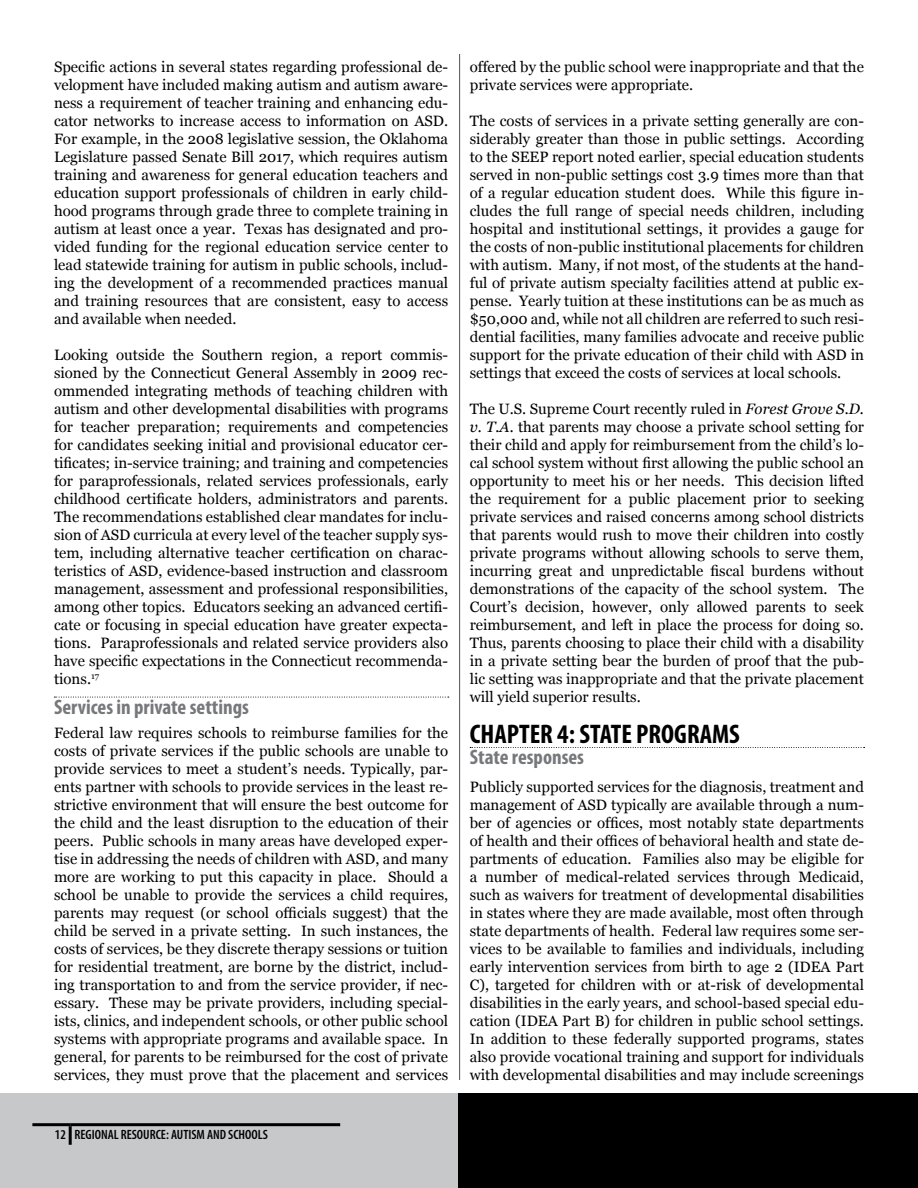
<style>
.page{position:relative;width:918px;height:1188px;background:#fff}
.page>*{position:absolute;margin:0;border:0;box-sizing:border-box;transform-origin:0 0}
.t1{font:700 condensed 27px "Myriad Pro";color:#000}
.t2{font:700 condensed 21px "Myriad Pro";color:#77787b}
.t3{font:15px/18px "Georgia";color:#000;text-align:justify}
.t4{font:600 condensed 13.5px "Myriad Pro";color:#000}
.s1{font-style:italic}
</style>
<div class="page">
<hr style="left:459px;top:54px;width:1px;height:1026px;background:#636466">
<div style="left:0;top:1094px;width:464px;height:94px;background:#c7c8ca"></div>
<div style="left:459px;top:1094px;width:459px;height:94px;background:#000"></div>
<hr style="left:32px;top:1123px;width:38px;height:3px;background:#000">
<hr style="left:70px;top:1123px;width:270px;height:3px;background:#000">
<hr style="left:69px;top:1126px;width:3px;height:19px;background:#000">
<svg style="left:54px;top:697px;width:395px;height:1px"></svg>
<svg style="left:470px;top:747px;width:395px;height:1px"></svg>
<p class="t3" style="left:54px;top:58px;width:396px">Specific actions in several states regarding professional de&shy;velopment have included making autism and autism aware&shy;ness a requirement of teacher training and enhancing edu&shy;cator networks to increase access to information on ASD.<br>For example, in the 2008 legislative session, the Oklahoma Legislature passed Senate Bill 2017, which requires autism training and awareness for general education teachers and education support professionals of children in early child&shy;hood programs through grade three to complete training in autism at least once a year. Texas has designated and pro&shy;vided funding for the regional education service center to lead statewide training for autism in public schools, includ&shy;ing the development of a recommended practices manual and training resources that are consistent, easy to access and available when needed.</p>
<p class="t3" style="left:54px;top:346px;width:396px">Looking outside the Southern region, a report commis&shy;sioned by the Connecticut General Assembly in 2009 rec&shy;ommended integrating methods of teaching children with autism and other developmental disabilities with programs for teacher preparation; requirements and competencies for candidates seeking initial and provisional educator cer&shy;tificates; in-service training; and training and competencies for paraprofessionals, related services professionals, early childhood certificate holders, administrators and parents.<br>The recommendations established clear mandates for inclu&shy;sion of ASD curricula at every level of the teacher supply sys&shy;tem, including alternative teacher certification on charac&shy;teristics of ASD, evidence-based instruction and classroom management, assessment and professional responsibilities, among other topics. Educators seeking an advanced certifi&shy;cate or focusing in special education have greater expecta&shy;tions. Paraprofessionals and related service providers also have specific expectations in the Connecticut recommenda&shy;tions.<sup>17</sup></p>
<h2 class="t2" style="left:54px;top:694px;width:196px">Services in private settings</h2>
<p class="t3" style="left:54px;top:724px;width:396px">Federal law requires schools to reimburse families for the costs of private services if the public schools are unable to provide services to meet a student’s needs. Typically, par&shy;ents partner with schools to provide services in the least re&shy;strictive environment that will ensure the best outcome for the child and the least disruption to the education of their peers. Public schools in many areas have developed exper&shy;tise in addressing the needs of children with ASD, and many more are working to put this capacity in place. Should a school be unable to provide the services a child requires, parents may request (or school officials suggest) that the child be served in a private setting. In such instances, the costs of services, be they discrete therapy sessions or tuition for residential treatment, are borne by the district, includ&shy;ing transportation to and from the service provider, if nec&shy;essary. These may be private providers, including special&shy;ists, clinics, and independent schools, or other public school systems with appropriate programs and available space. In general, for parents to be reimbursed for the cost of private services, they must prove that the placement and services</p>
<p class="t4" style="left:55px;top:1126px;width:214px">12 REGIONAL RESOURCE: AUTISM AND SCHOOLS</p>
<p class="t3" style="left:470px;top:58px;width:396px">offered by the public school were inappropriate and that the private services were appropriate.</p>
<p class="t3" style="left:470px;top:112px;width:396px">The costs of services in a private setting generally are con&shy;siderably greater than those in public settings. According to the SEEP report noted earlier, special education students served in non-public settings cost 3.9 times more than that of a regular education student does. While this figure in&shy;cludes the full range of special needs children, including hospital and institutional settings, it provides a gauge for the costs of non-public institutional placements for children with autism. Many, if not most, of the students at the hand&shy;ful of private autism specialty facilities attend at public ex&shy;pense. Yearly tuition at these institutions can be as much as $50,000 and, while not all children are referred to such resi&shy;dential facilities, many families advocate and receive public support for the private education of their child with ASD in settings that exceed the costs of services at local schools.</p>
<p class="t3" style="left:470px;top:400px;width:396px">The U.S. Supreme Court recently ruled in <span class="s1">Forest Grove S.D. v. T.A.</span> that parents may choose a private school setting for their child and apply for reimbursement from the child’s lo&shy;cal school system without first allowing the public school an opportunity to meet his or her needs. This decision lifted the requirement for a public placement prior to seeking private services and raised concerns among school districts that parents would rush to move their children into costly private programs without allowing schools to serve them, incurring great and unpredictable fiscal burdens without demonstrations of the capacity of the school system. The Court’s decision, however, only allowed parents to seek reimbursement, and left in place the process for doing so.<br>Thus, parents choosing to place their child with a disability in a private setting bear the burden of proof that the pub&shy;lic setting was inappropriate and that the private placement will yield superior results.</p>
<h1 class="t1" style="left:470px;top:717px;width:272px">CHAPTER 4: STATE PROGRAMS</h1>
<h2 class="t2" style="left:470px;top:744px;width:116px">State responses</h2>
<p class="t3" style="left:470px;top:778px;width:396px">Publicly supported services for the diagnosis, treatment and management of ASD typically are available through a num&shy;ber of agencies or offices, most notably state departments of health and their offices of behavioral health and state de&shy;partments of education. Families also may be eligible for a number of medical-related services through Medicaid, such as waivers for treatment of developmental disabilities in states where they are made available, most often through state departments of health. Federal law requires some ser&shy;vices to be available to families and individuals, including early intervention services from birth to age 2 (IDEA Part C), targeted for children with or at-risk of developmental disabilities in the early years, and school-based special edu&shy;cation (IDEA Part B) for children in public school settings.<br>In addition to these federally supported programs, states also provide vocational training and support for individuals with developmental disabilities and may include screenings</p>
</div>
